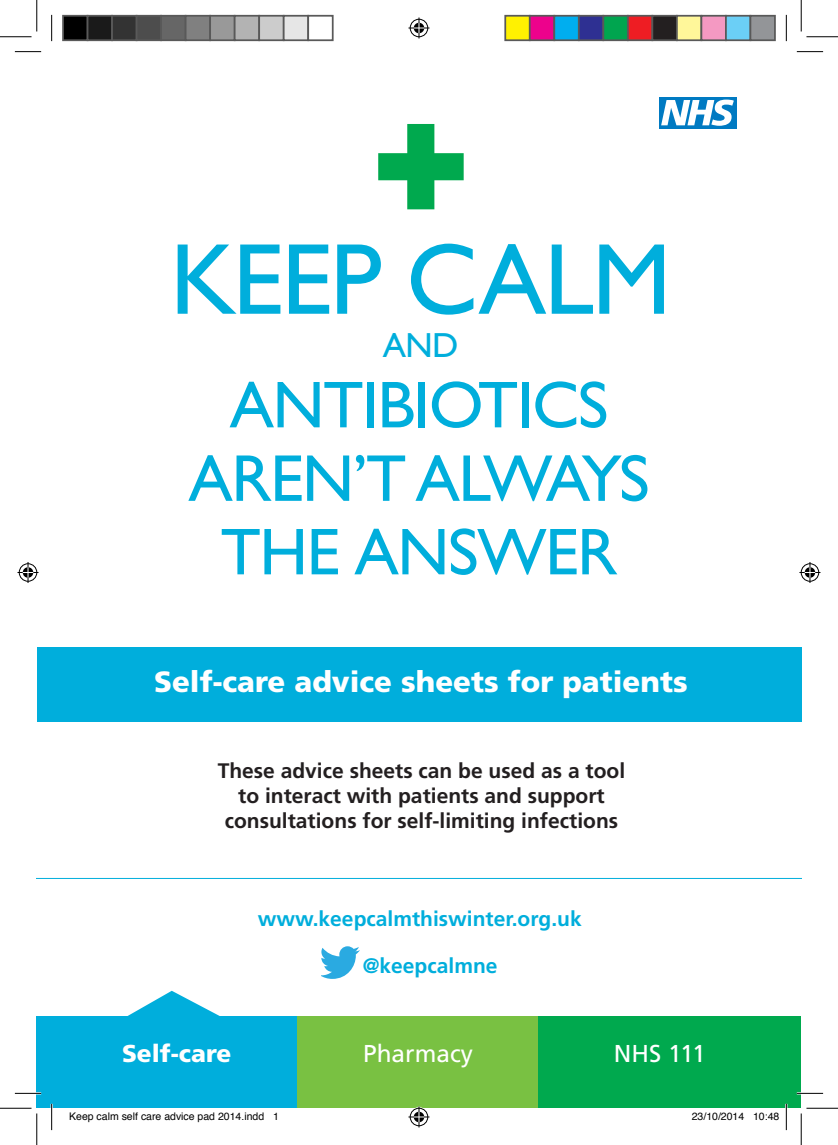
<style>
.page{position:relative;width:838px;height:1145px;background:#fff}
.page>*{position:absolute;margin:0;border:0;box-sizing:border-box;transform-origin:0 0}
.t1{font:101.5px "Gill Sans";letter-spacing:-.02em;color:#00aedc}
.t2{font:66.5px/73.5px "Gill Sans";letter-spacing:-.02em;color:#00aedc;text-align:center}
.t3{font:35px "Gill Sans";color:#00aedc}
.Sub_head{font:900 29.22px "Frutiger";color:#fff}
.Sub_head-2{font:24.32px "Frutiger";color:#fff}
.Sub_head-3{font:900 24.32px "Frutiger";color:#fff}
.t4{font:700 21px/25.2px "Frutiger";color:#231f20;text-align:center}
.t5{font:700 21px "Frutiger";color:#00aedc}
.t6{font:10.5px "Helvetica";color:#000}
</style>
<div class="page">
<div style="left:37px;top:1017px;width:261px;height:91px;background:#00aedc"></div>
<div style="left:37px;top:647px;width:764px;height:74px;background:#00aedc"></div>
<svg style="left:116px;top:991px;width:116px;height:26px"></svg>
<div style="left:297px;top:1017px;width:242px;height:91px;background:#79c142"></div>
<div style="left:538px;top:1017px;width:263px;height:91px;background:#00a94e"></div>
<svg style="left:378px;top:124px;width:85px;height:85px"></svg>
<div style="left:659px;top:97px;width:77px;height:31px;background:#007ac2"></div>
<svg style="left:661px;top:100px;width:72px;height:26px"></svg>
<hr style="left:37px;top:878px;width:764px;height:1px;background:#00aedc">
<svg style="left:322px;top:946px;width:38px;height:33px"></svg>
<hr style="left:15px;top:1092px;width:26px;height:2px;background:#fff">
<hr style="left:796px;top:1092px;width:27px;height:2px;background:#fff">
<hr style="left:51px;top:1104px;width:2px;height:26px;background:#fff">
<hr style="left:785px;top:1104px;width:2px;height:26px;background:#fff">
<svg style="left:15px;top:51px;width:26px;height:1px"></svg>
<svg style="left:796px;top:51px;width:27px;height:1px"></svg>
<svg style="left:15px;top:1093px;width:26px;height:1px"></svg>
<svg style="left:796px;top:1093px;width:27px;height:1px"></svg>
<svg style="left:51px;top:15px;width:1px;height:26px"></svg>
<svg style="left:51px;top:1104px;width:1px;height:26px"></svg>
<svg style="left:786px;top:15px;width:1px;height:26px"></svg>
<svg style="left:786px;top:1104px;width:1px;height:26px"></svg>
<hr style="left:0;top:36px;width:32px;height:1px;background:#000">
<hr style="left:806px;top:36px;width:31px;height:1px;background:#000">
<hr style="left:0;top:1108px;width:32px;height:1px;background:#000">
<hr style="left:806px;top:1108px;width:31px;height:1px;background:#000">
<hr style="left:36px;top:0;width:1px;height:31px;background:#000">
<hr style="left:36px;top:1113px;width:1px;height:32px;background:#000">
<hr style="left:800px;top:0;width:1px;height:31px;background:#000">
<hr style="left:800px;top:1113px;width:1px;height:32px;background:#000">
<svg style="left:408px;top:18px;width:21px;height:21px"></svg>
<svg style="left:408px;top:1106px;width:21px;height:21px"></svg>
<svg style="left:18px;top:562px;width:21px;height:21px"></svg>
<svg style="left:799px;top:562px;width:21px;height:21px"></svg>
<div style="left:63px;top:16px;width:25px;height:24px;background:#000"></div>
<div style="left:62px;top:15px;width:26px;height:26px;border:2px solid #595959"></div>
<div style="left:88px;top:16px;width:24px;height:24px;background:#1a1a1a"></div>
<div style="left:87px;top:15px;width:26px;height:26px;border:2px solid #595959"></div>
<div style="left:112px;top:16px;width:25px;height:24px;background:#333"></div>
<div style="left:111px;top:15px;width:26px;height:26px;border:2px solid #595959"></div>
<div style="left:137px;top:16px;width:24px;height:24px;background:#4d4d4d"></div>
<div style="left:136px;top:15px;width:26px;height:26px;border:2px solid #595959"></div>
<div style="left:161px;top:16px;width:25px;height:24px;background:#666"></div>
<div style="left:160px;top:15px;width:26px;height:26px;border:2px solid #595959"></div>
<div style="left:186px;top:16px;width:24px;height:24px;background:#808080"></div>
<div style="left:185px;top:15px;width:26px;height:26px;border:2px solid #595959"></div>
<div style="left:210px;top:16px;width:25px;height:24px;background:#999"></div>
<div style="left:209px;top:15px;width:26px;height:26px;border:2px solid #595959"></div>
<div style="left:235px;top:16px;width:24px;height:24px;background:#b3b3b3"></div>
<div style="left:234px;top:15px;width:26px;height:26px;border:2px solid #595959"></div>
<div style="left:259px;top:16px;width:25px;height:24px;background:#ccc"></div>
<div style="left:258px;top:15px;width:26px;height:26px;border:2px solid #595959"></div>
<div style="left:284px;top:16px;width:24px;height:24px;background:#e6e6e6"></div>
<div style="left:283px;top:15px;width:26px;height:26px;border:2px solid #595959"></div>
<div style="left:307px;top:15px;width:26px;height:26px;border:2px solid #595959"></div>
<div style="left:505px;top:16px;width:24px;height:24px;background:#fff101"></div>
<div style="left:504px;top:15px;width:26px;height:26px;border:2px solid #595959"></div>
<div style="left:529px;top:16px;width:25px;height:24px;background:#ed028c"></div>
<div style="left:529px;top:15px;width:26px;height:26px;border:2px solid #595959"></div>
<div style="left:554px;top:16px;width:24px;height:24px;background:#00aeef"></div>
<div style="left:553px;top:15px;width:26px;height:26px;border:2px solid #595959"></div>
<div style="left:578px;top:16px;width:25px;height:24px;background:#2e3092"></div>
<div style="left:578px;top:15px;width:26px;height:26px;border:2px solid #595959"></div>
<div style="left:603px;top:16px;width:24px;height:24px;background:#00a54f"></div>
<div style="left:602px;top:15px;width:26px;height:26px;border:2px solid #595959"></div>
<div style="left:627px;top:16px;width:25px;height:24px;background:#ee1d23"></div>
<div style="left:627px;top:15px;width:26px;height:26px;border:2px solid #595959"></div>
<div style="left:652px;top:16px;width:24px;height:24px;background:#231f20"></div>
<div style="left:651px;top:15px;width:26px;height:26px;border:2px solid #595959"></div>
<div style="left:676px;top:16px;width:25px;height:24px;background:#fff79a"></div>
<div style="left:676px;top:15px;width:26px;height:26px;border:2px solid #595959"></div>
<div style="left:701px;top:16px;width:24px;height:24px;background:#f499c2"></div>
<div style="left:700px;top:15px;width:26px;height:26px;border:2px solid #595959"></div>
<div style="left:725px;top:16px;width:25px;height:24px;background:#6bcff6"></div>
<div style="left:725px;top:15px;width:26px;height:26px;border:2px solid #595959"></div>
<div style="left:750px;top:16px;width:24px;height:24px;background:#939598"></div>
<div style="left:749px;top:15px;width:26px;height:26px;border:2px solid #595959"></div>
<p class="t1" style="left:170px;top:221px;width:502px">KEEP CALM</p>
<p class="t3" style="left:383px;top:325px;width:77px">AND</p>
<p class="t2" style="left:188px;top:368px;width:462px">ANTIBIOTICS<br>AREN’T ALWAYS<br>THE ANSWER</p>
<p class="Sub_head" style="left:154px;top:664px;width:535px">Self-care advice sheets for patients</p>
<p class="t4" style="left:218px;top:758px;width:409px">These advice sheets can be used as a tool to interact with patients and support consultations for self-limiting infections</p>
<p class="Sub_head-3" style="left:122px;top:1038px;width:111px">Self-care</p>
<p class="t5" style="left:258px;top:907px;width:325px">www.keepcalmthiswinter.org.uk</p>
<p class="t5" style="left:363px;top:954px;width:136px">@keepcalmne</p>
<p class="Sub_head-2" style="left:363px;top:1039px;width:111px">Pharmacy</p>
<p class="Sub_head-2" style="left:613px;top:1039px;width:93px">NHS 111</p>
<p class="t6" style="left:69px;top:1108px;width:211px">Keep calm self care advice pad 2014.indd 1</p>
<p class="t6" style="left:691px;top:1108px;width:89px">23/10/2014 10:48</p>
</div>
